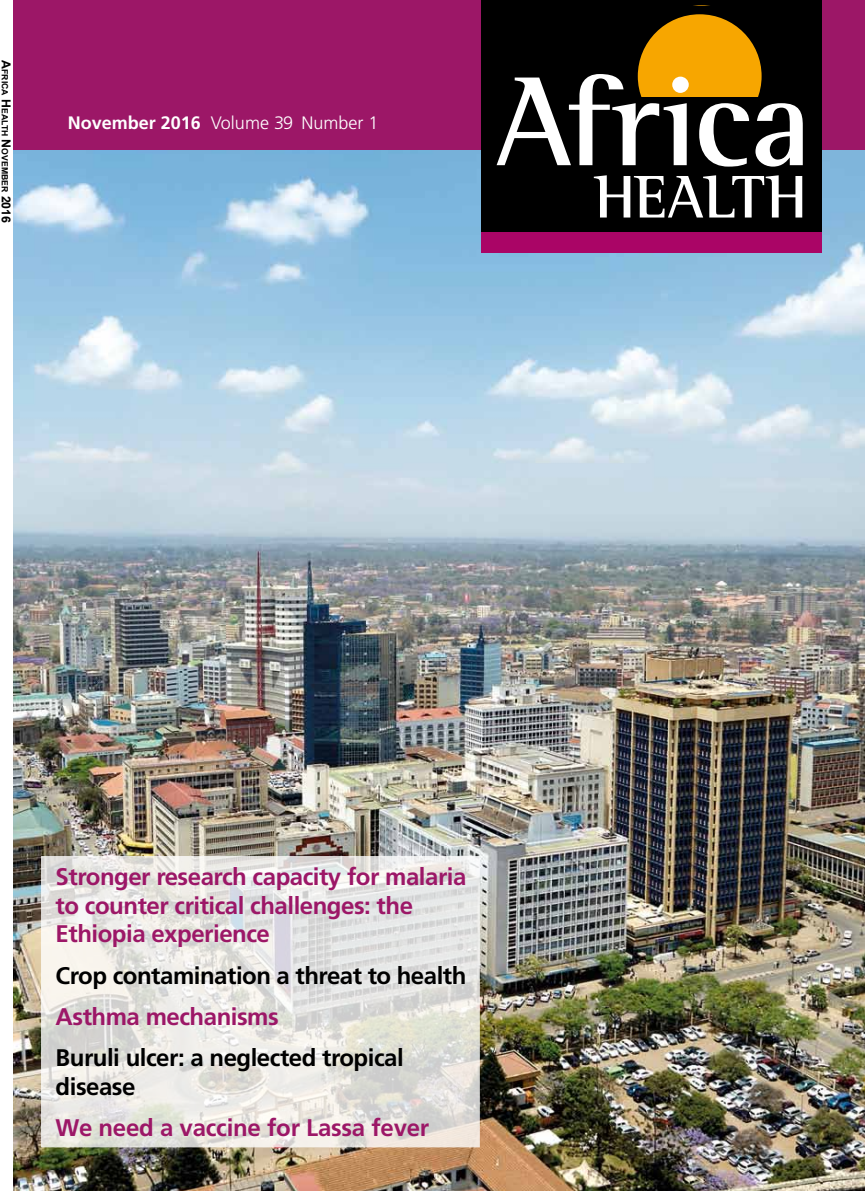
<style>
.page{position:relative;width:865px;height:1191px;background:#fff}
.page>*{position:absolute;margin:0;border:0;box-sizing:border-box;transform-origin:0 0}
.t1{font:700 24px/28.5px "Frutiger";letter-spacing:-.02em;color:#9c1767}
.t2{font:700 24px/28.5px "Frutiger";letter-spacing:-.02em;color:#000}
.t3{font:300 18px "Frutiger LT Std";color:#fff}
.t4{font:700 8.7px "Arial";color:#000}
.s1{font-size:12.3px}
.s2{font-family:"Frutiger";font-weight:700}
</style>
<div class="page">
<img style="left:13px;top:149px;width:851px;height:1042px">
<div style="left:3px;top:0;width:861px;height:149px;background:#9c1767"></div>
<svg style="left:41px;top:856px;width:438px;height:291px"></svg>
<div style="left:480px;top:3px;width:341px;height:229px;background:#000"></div>
<div style="left:637px;top:14px;width:124px;height:124px;background:#f7a600;border-radius:50%"></div>
<div style="left:480px;top:97px;width:341px;height:135px;background:#000"></div>
<svg style="left:496px;top:74px;width:192px;height:91px"></svg>
<svg style="left:699px;top:103px;width:49px;height:64px"></svg>
<svg style="left:755px;top:103px;width:47px;height:64px"></svg>
<div style="left:480px;top:232px;width:341px;height:20px;background:#aa0566"></div>
<svg style="left:593px;top:175px;width:209px;height:42px"></svg>
<div style="left:480px;top:0;width:341px;height:5px;background:#000"></div>
<div style="left:0;top:0;width:13px;height:1191px;background:#fff"></div>
<p class="t4" style="left:11px;top:60px;width:164px;rotate:90deg"><span class="s1">A</span>frica <span class="s1">H</span>ealth <span class="s1">N</span>ovember <span class="s1">2016</span></p>
<p class="t3" style="left:68px;top:113px;width:312px"><span class="s2">November 2016</span> Volume 39 Number 1</p>
<p class="t1" style="left:56px;top:862px;width:412px">Stronger research capacity for malaria to counter critical challenges: the<br>Ethiopia experience</p>
<p class="t2" style="left:56px;top:960px;width:412px">Crop contamination a threat to health</p>
<p class="t1" style="left:56px;top:1002px;width:224px">Asthma mechanisms</p>
<p class="t2" style="left:56px;top:1043px;width:349px">Buruli ulcer: a neglected tropical disease</p>
<p class="t1" style="left:56px;top:1113px;width:375px">We need a vaccine for Lassa fever</p>
</div>
